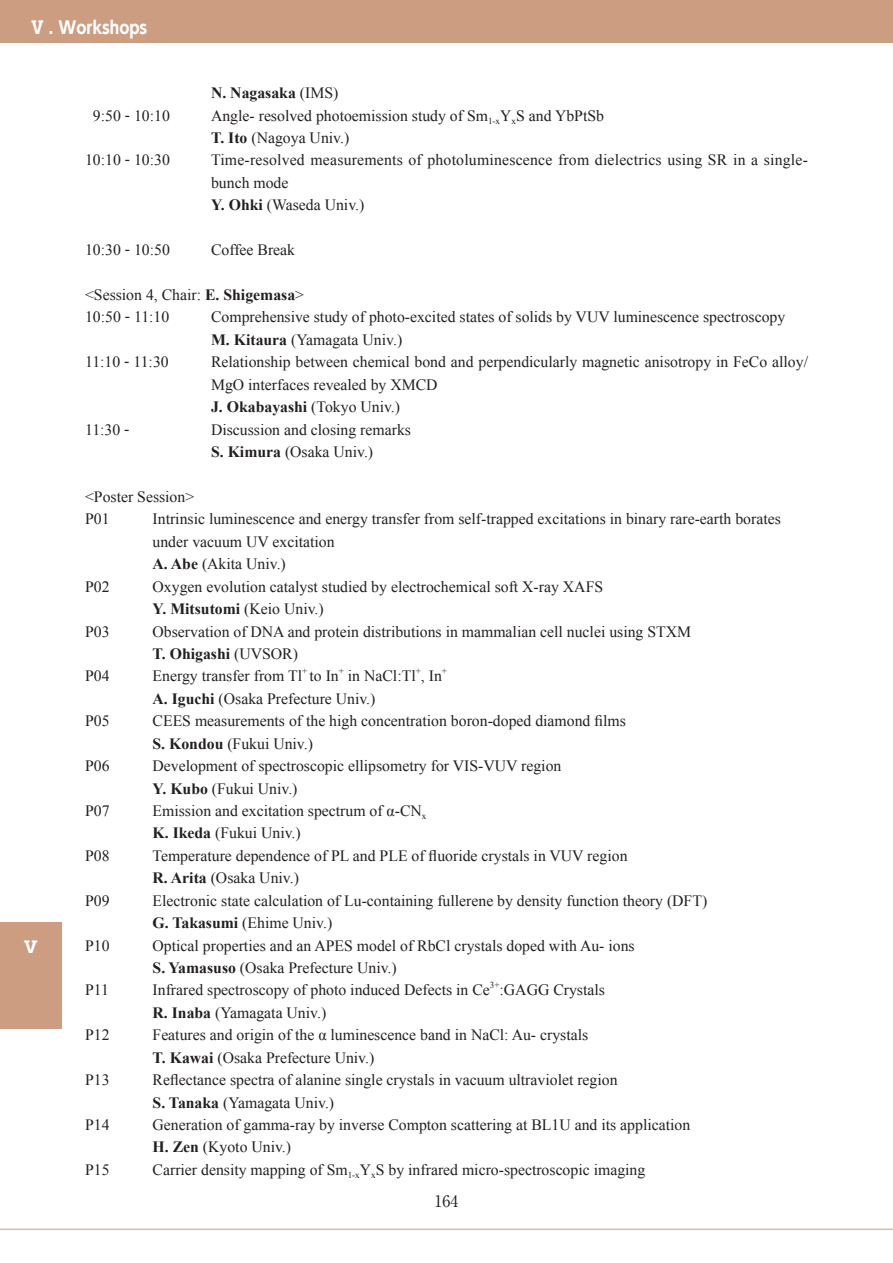
<style>
.page{position:relative;width:893px;height:1263px;background:#fff}
.page>*{position:absolute;margin:0;border:0;box-sizing:border-box;transform-origin:0 0}
.t1{font:700 16.95px "UD Shin Go Pro";color:#fff;scale:.9 1}
.t2{font:15.9px "Ryumin Pro";color:#231f20}
.t3{font:700 15.9px "Shin Go Pro";color:#fff}
.t4{font:15.75px/22.5px "Times New Roman";color:#231f20}
.t5{font:700 15.75px "Times New Roman";color:#231f20}
.t6{font:9.15px "Times New Roman";color:#231f20}
.s1{font-weight:400}
.s2{font-weight:700}
</style>
<div class="page">
<div style="left:0;top:0;width:893px;height:43px;background:#cc9d80"></div>
<div style="left:0;top:923px;width:62px;height:106px;background:#cc9d80"></div>
<hr style="left:0;top:1229px;width:893px;height:1px;background:#cc9d80">
<p class="t1" style="left:30px;top:13px;width:132px">Ⅴ . Workshops</p>
<p class="t5" style="left:211px;top:82px;width:129px">N. Nagasaka <span class="s1">(IMS)</span></p>
<p class="t4" style="left:93px;top:104px;width:79px">9:50 - 10:10</p>
<p class="t4" style="left:211px;top:104px;width:394px">Angle- resolved photoemission study of Sm<sub>1-x</sub>Y<sub>x</sub>S and YbPtSb<br><span class="s2">T. Ito</span> (Nagoya Univ.)</p>
<p class="t4" style="left:85px;top:149px;width:86px">10:10 - 10:30</p>
<p class="t4" style="left:211px;top:149px;width:598px">Time-resolved measurements of photoluminescence from dielectrics using SR in a single&shy;bunch mode<br><span class="s2">Y. Ohki</span> (Waseda Univ.)</p>
<p class="t4" style="left:85px;top:238px;width:86px">10:30 - 10:50</p>
<p class="t4" style="left:211px;top:238px;width:86px">Coffee Break</p>
<p class="t4" style="left:85px;top:283px;width:221px">&lt;Session 4, Chair: <span class="s2">E. Shigemasa</span>&gt;<br>10:50 - 11:10</p>
<p class="t4" style="left:211px;top:306px;width:576px">Comprehensive study of photo-excited states of solids by VUV luminescence spectroscopy<br><span class="s2">M. Kitaura</span> (Yamagata Univ.)</p>
<p class="t4" style="left:85px;top:351px;width:85px">11:10 - 11:30</p>
<p class="t4" style="left:211px;top:351px;width:598px">Relationship between chemical bond and perpendicularly magnetic anisotropy in FeCo alloy/<br>MgO interfaces revealed by XMCD<br><span class="s2">J. Okabayashi</span> (Tokyo Univ.)</p>
<p class="t4" style="left:85px;top:418px;width:46px">11:30 -</p>
<p class="t4" style="left:211px;top:418px;width:201px">Discussion and closing remarks<br><span class="s2">S. Kimura</span> (Osaka Univ.)</p>
<p class="t4" style="left:85px;top:485px;width:111px">&lt;Poster Session&gt;<br>P01</p>
<p class="t4" style="left:153px;top:508px;width:630px">Intrinsic luminescence and energy transfer from self-trapped excitations in binary rare-earth borates under vacuum UV excitation<br><span class="s2">A. Abe</span> (Akita Univ.)</p>
<p class="t4" style="left:85px;top:575px;width:26px">P02</p>
<p class="t4" style="left:153px;top:575px;width:452px">Oxygen evolution catalyst studied by electrochemical soft X-ray XAFS<br><span class="s2">Y. Mitsutomi</span> (Keio Univ.)</p>
<p class="t4" style="left:85px;top:620px;width:26px">P03</p>
<p class="t4" style="left:153px;top:620px;width:540px">Observation of DNA and protein distributions in mammalian cell nuclei using STXM<br><span class="s2">T. Ohigashi</span> (UVSOR)</p>
<p class="t4" style="left:85px;top:665px;width:26px">P04</p>
<p class="t4" style="left:153px;top:665px;width:151px">Energy transfer from Tl</p>
<p class="t6" style="left:302px;top:665px;width:7px">+</p>
<p class="t6" style="left:339px;top:665px;width:7px">+</p>
<p class="t4" style="left:348px;top:665px;width:95px">in NaCl:Tl , In</p>
<p class="t6" style="left:416px;top:665px;width:7px">+</p>
<p class="t6" style="left:442px;top:665px;width:7px">+</p>
<p class="t4" style="left:309px;top:665px;width:31px">to In</p>
<p class="t3" style="left:23px;top:934px;width:17px">Ⅴ</p>
<p class="t4" style="left:153px;top:687px;width:224px"><span class="s2">A. Iguchi</span> (Osaka Prefecture Univ.)</p>
<p class="t4" style="left:85px;top:709px;width:26px">P05</p>
<p class="t4" style="left:153px;top:709px;width:475px">CEES measurements of the high concentration boron-doped diamond films<br><span class="s2">S. Kondou</span> (Fukui Univ.)</p>
<p class="t4" style="left:85px;top:754px;width:26px">P06</p>
<p class="t4" style="left:153px;top:754px;width:410px">Development of spectroscopic ellipsometry for VIS-VUV region<br><span class="s2">Y. Kubo</span> (Fukui Univ.)</p>
<p class="t4" style="left:85px;top:799px;width:26px">P07</p>
<p class="t4" style="left:153px;top:799px;width:275px">Emission and excitation spectrum of α-CN<sub>x<br></sub><span class="s2">K. Ikeda</span> (Fukui Univ.)</p>
<p class="t4" style="left:85px;top:844px;width:26px">P08</p>
<p class="t4" style="left:153px;top:844px;width:476px">Temperature dependence of PL and PLE of fluoride crystals in VUV region<br><span class="s2">R. Arita</span> (Osaka Univ.)</p>
<p class="t4" style="left:85px;top:889px;width:26px">P09</p>
<p class="t4" style="left:153px;top:889px;width:556px">Electronic state calculation of Lu-containing fullerene by density function theory (DFT)<br><span class="s2">G. Takasumi</span> (Ehime Univ.)</p>
<p class="t4" style="left:85px;top:934px;width:26px">P10</p>
<p class="t4" style="left:153px;top:934px;width:484px">Optical properties and an APES model of RbCl crystals doped with Au- ions<br><span class="s2">S. Yamasuso</span> (Osaka Prefecture Univ.)</p>
<p class="t4" style="left:85px;top:979px;width:25px">P11</p>
<p class="t4" style="left:153px;top:979px;width:339px">Infrared spectroscopy of photo induced Defects in Ce</p>
<p class="t6" style="left:490px;top:979px;width:11px">3+</p>
<p class="t4" style="left:500px;top:979px;width:107px">:GAGG Crystals</p>
<p class="t4" style="left:153px;top:1001px;width:175px"><span class="s2">R. Inaba</span> (Yamagata Univ.)</p>
<p class="t4" style="left:85px;top:1023px;width:26px">P12</p>
<p class="t4" style="left:153px;top:1023px;width:437px">Features and origin of the α luminescence band in NaCl: Au- crystals<br><span class="s2">T. Kawai</span> (Osaka Prefecture Univ.)</p>
<p class="t4" style="left:85px;top:1068px;width:26px">P13</p>
<p class="t4" style="left:153px;top:1068px;width:466px">Reflectance spectra of alanine single crystals in vacuum ultraviolet region<br><span class="s2">S. Tanaka</span> (Yamagata Univ.)</p>
<p class="t4" style="left:85px;top:1113px;width:26px">P14</p>
<p class="t4" style="left:153px;top:1113px;width:539px">Generation of gamma-ray by inverse Compton scattering at BL1U and its application<br><span class="s2">H. Zen</span> (Kyoto Univ.)</p>
<p class="t4" style="left:85px;top:1158px;width:26px">P15</p>
<p class="t4" style="left:153px;top:1158px;width:494px">Carrier density mapping of Sm<sub>1-x</sub>Y<sub>x</sub>S by infrared micro-spectroscopic imaging</p>
<p class="t2" style="left:434px;top:1188px;width:25px">164</p>
</div>
